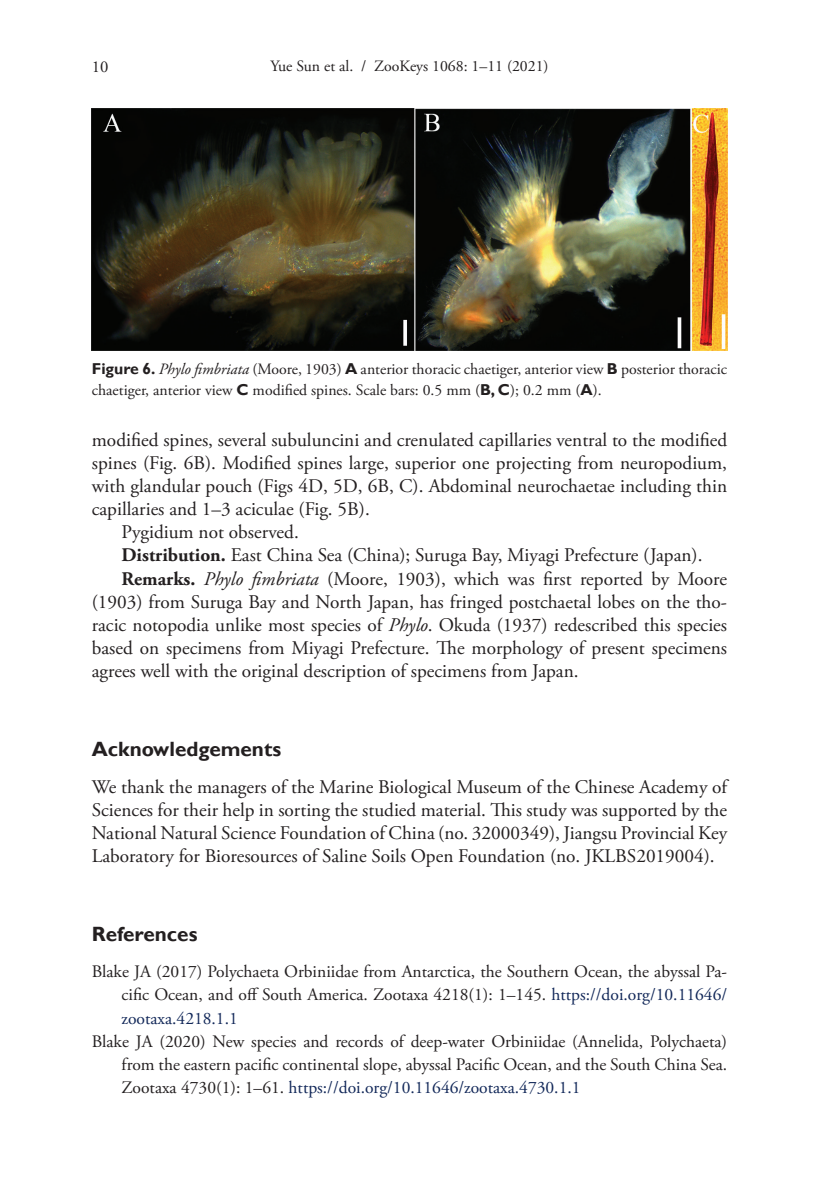
<style>
.page{position:relative;width:819px;height:1191px;background:#fff}
.page>*{position:absolute;margin:0;border:0;box-sizing:border-box;transform-origin:0 0}
.t1{font:700 20.65px "Gill Sans";color:#231f20}
.t2{font:19.25px/23.1px "Adobe Garamond Pro";color:#231f20;text-align:justify}
.t3{font:17.5px/23.1px "Adobe Garamond Pro";color:#231f20;text-align:justify}
.t4{font:16.62px "Adobe Garamond Pro";color:#231f20}
.t5{font:15.75px/21px "Adobe Garamond Pro";color:#231f20}
.s1{font-family:"Gill Sans";font-weight:700}
.s2{font-style:italic}
.s3{font-weight:700}
.s4{color:#122859}
</style>
<div class="page">
<img style="left:92px;top:108px;width:635px;height:242px">
<p class="t4" style="left:92px;top:56px;width:18px">10</p>
<p class="t5" style="left:270px;top:56px;width:280px">Yue Sun et al. / ZooKeys 1068: 1–11 (2021)</p>
<p class="t5" style="left:92px;top:359px;width:637px"><span class="s1">Figure 6.</span> <span class="s2">Phylo fimbriata</span> (Moore, 1903) <span class="s1">A</span> anterior thoracic chaetiger, anterior view <span class="s1">B</span> posterior thoracic chaetiger, anterior view <span class="s1">C</span> modified spines. Scale bars: 0.5 mm (<span class="s1">B, C</span>); 0.2 mm (<span class="s1">A</span>).</p>
<p class="t2" style="left:92px;top:429px;width:636px">modified spines, several subuluncini and crenulated capillaries ventral to the modified</p>
<p class="t2" style="left:92px;top:452px;width:636px">spines (Fig. 6B). Modified spines large, superior one projecting from neuropodium,</p>
<p class="t2" style="left:92px;top:475px;width:636px">with glandular pouch (Figs 4D, 5D, 6B, C). Abdominal neurochaetae including thin</p>
<p class="t2" style="left:92px;top:498px;width:279px">capillaries and 1–3 aciculae (Fig. 5B).</p>
<p class="t2" style="left:122px;top:521px;width:179px">Pygidium not observed.</p>
<p class="t2" style="left:122px;top:544px;width:582px"><span class="s3">Distribution.</span> East China Sea (China); Suruga Bay, Miyagi Prefecture (Japan).</p>
<p class="t2" style="left:122px;top:567px;width:607px"><span class="s3">Remarks.</span> <span class="s2">Phylo fimbriata</span> (Moore, 1903), which was first reported by Moore</p>
<p class="t2" style="left:92px;top:590px;width:636px">(1903) from Suruga Bay and North Japan, has fringed postchaetal lobes on the tho-</p>
<p class="t2" style="left:92px;top:614px;width:636px">racic notopodia unlike most species of <span class="s2">Phylo</span>. Okuda (1937) redescribed this species</p>
<p class="t2" style="left:92px;top:637px;width:636px">based on specimens from Miyagi Prefecture. The morphology of present specimens</p>
<p class="t2" style="left:92px;top:660px;width:488px">agrees well with the original description of specimens from Japan.</p>
<p class="t1" style="left:92px;top:737px;width:191px">Acknowledgements</p>
<p class="t2" style="left:92px;top:775px;width:636px">We thank the managers of the Marine Biological Museum of the Chinese Academy of Sciences for their help in sorting the studied material. This study was supported by the National Natural Science Foundation of China (no. 32000349), Jiangsu Provincial Key Laboratory for Bioresources of Saline Soils Open Foundation (no. JKLBS2019004).</p>
<p class="t1" style="left:92px;top:921px;width:107px">References</p>
<p class="t3" style="left:122px;top:961px;width:607px;text-indent:-30px">Blake JA (2017) Polychaeta Orbiniidae from Antarctica, the Southern Ocean, the abyssal Pa&shy;cific Ocean, and off South America. Zootaxa 4218(1): 1–145. <span class="s4">https://doi.org/10.11646/ zootaxa.4218.1.1</span></p>
<p class="t3" style="left:122px;top:1030px;width:607px;text-indent:-30px">Blake JA (2020) New species and records of deep-water Orbiniidae (Annelida, Polychaeta) from the eastern pacific continental slope, abyssal Pacific Ocean, and the South China Sea.<br>Zootaxa 4730(1): 1–61. <span class="s4">https://doi.org/10.11646/zootaxa.4730.1.1</span></p>
</div>
